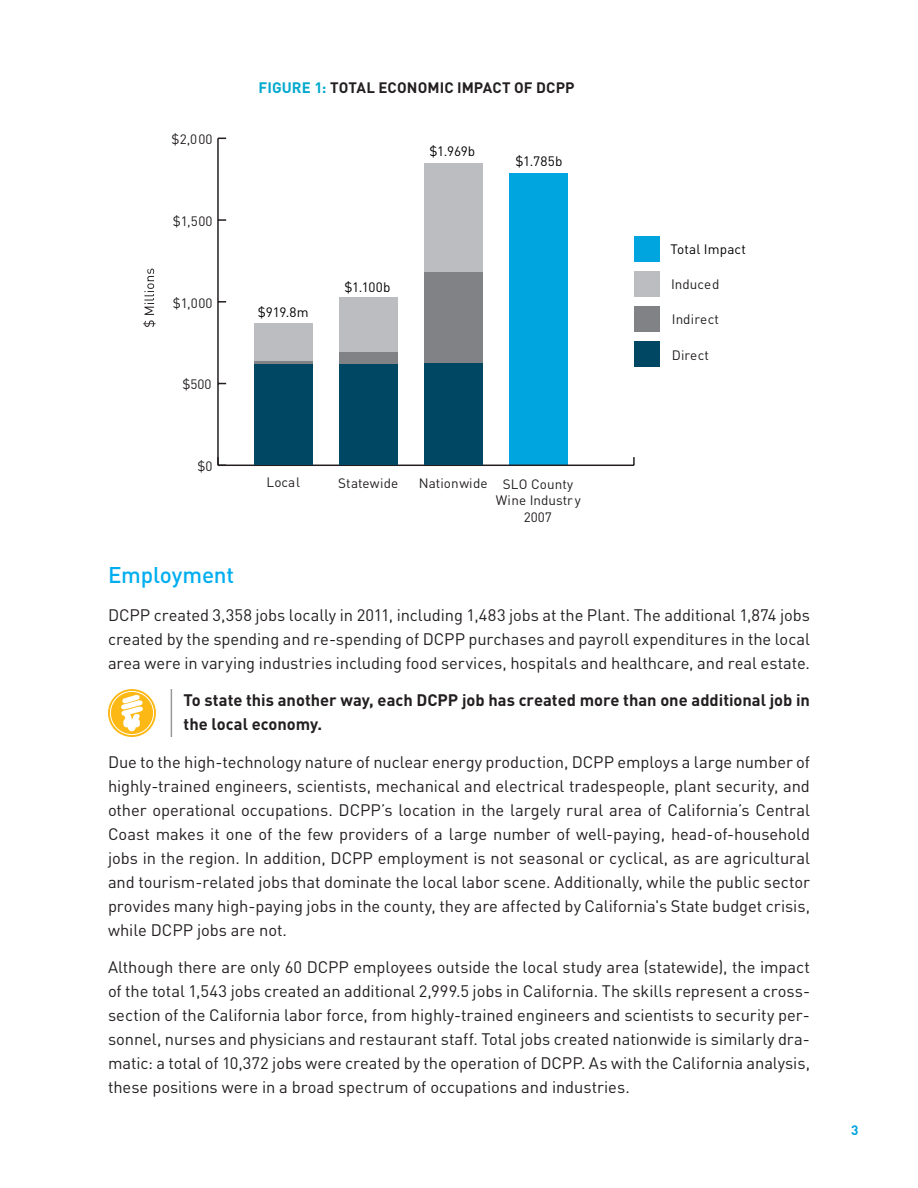
<style>
.page{position:relative;width:918px;height:1188px;background:#fff}
.page>*{position:absolute;margin:0;border:0;box-sizing:border-box;transform-origin:0 0}
.t1{font:500 22.5px "DIN Pro";letter-spacing:-.01em;color:#00aeef}
.t2{font:16.5px/24px "DIN Pro";letter-spacing:-.005em;color:#231f20;text-align:justify}
.t3{font:700 16.5px/24px "DIN Pro";color:#231f20}
.t4{font:700 15px "DIN Pro";letter-spacing:.005em;color:#231f20}
.t5{font:13.5px "DIN Pro";color:#231f20}
.t6{font:13.5px "DIN Pro";letter-spacing:.01em;color:#000}
.t7{font:700 13.5px "DIN Pro";color:#00a4de}
.s1{color:#00a8ce}
</style>
<div class="page">
<hr style="left:217px;top:138px;width:2px;height:327px;background:#231f20">
<svg style="left:219px;top:301px;width:7px;height:2px"></svg>
<svg style="left:219px;top:219px;width:7px;height:2px"></svg>
<div style="left:509px;top:173px;width:59px;height:292px;background:#00a4de"></div>
<div style="left:634px;top:236px;width:25px;height:25px;background:#00a4de"></div>
<div style="left:634px;top:271px;width:25px;height:26px;background:#bcbdc0"></div>
<div style="left:634px;top:307px;width:25px;height:25px;background:#808285"></div>
<div style="left:634px;top:342px;width:25px;height:25px;background:#004764"></div>
<hr style="left:218px;top:465px;width:416px;height:1px;background:#231f20">
<svg style="left:217px;top:457px;width:9px;height:9px"></svg>
<svg style="left:633px;top:457px;width:2px;height:8px"></svg>
<div style="left:424px;top:164px;width:59px;height:108px;background:#bcbdc0"></div>
<div style="left:424px;top:272px;width:59px;height:92px;background:#808285"></div>
<div style="left:424px;top:364px;width:59px;height:101px;background:#004764"></div>
<div style="left:339px;top:364px;width:59px;height:101px;background:#004764"></div>
<div style="left:339px;top:297px;width:59px;height:55px;background:#bcbdc0"></div>
<div style="left:339px;top:352px;width:59px;height:12px;background:#808285"></div>
<div style="left:254px;top:364px;width:59px;height:101px;background:#004764"></div>
<div style="left:254px;top:324px;width:59px;height:37px;background:#bcbdc0"></div>
<hr style="left:254px;top:361px;width:59px;height:3px;background:#808285">
<svg style="left:143px;top:269px;width:13px;height:58px"></svg>
<hr style="left:171px;top:689px;width:1px;height:48px;background:#97999c">
<svg style="left:108px;top:689px;width:48px;height:48px"></svg>
<div style="left:110px;top:691px;width:44px;height:44px;border:1px solid #fff;border-radius:50%"></div>
<svg style="left:120px;top:694px;width:23px;height:37px"></svg>
<p class="t5" style="left:172px;top:130px;width:42px">$2,000</p>
<p class="t5" style="left:173px;top:212px;width:41px">$1,500</p>
<p class="t5" style="left:173px;top:293px;width:41px">$1,000</p>
<p class="t5" style="left:182px;top:375px;width:31px">$500</p>
<p class="t5" style="left:197px;top:457px;width:17px">$0</p>
<p class="t4" style="left:258px;top:77px;width:318px"><span class="s1">FIGURE 1:</span> TOTAL ECONOMIC IMPACT OF DCPP</p>
<p class="t6" style="left:430px;top:142px;width:47px">$1.969b</p>
<p class="t6" style="left:515px;top:152px;width:49px">$1.785b</p>
<p class="t6" style="left:258px;top:303px;width:53px">$919.8m</p>
<p class="t6" style="left:345px;top:278px;width:47px">$1.100b</p>
<p class="t5" style="left:267px;top:473px;width:35px">Local</p>
<p class="t5" style="left:338px;top:474px;width:62px">Statewide</p>
<p class="t5" style="left:419px;top:474px;width:156px">Nationwide SLO County</p>
<p class="t5" style="left:496px;top:491px;width:86px">Wine Industr y</p>
<p class="t5" style="left:524px;top:507px;width:30px">2007</p>
<p class="t6" style="left:671px;top:240px;width:77px">Total Impact</p>
<p class="t5" style="left:671px;top:275px;width:50px">Induced</p>
<p class="t5" style="left:672px;top:310px;width:48px">Indirect</p>
<p class="t5" style="left:672px;top:346px;width:39px">Direct</p>
<h1 class="t1" style="left:108px;top:560px;width:128px">Employment</h1>
<p class="t2" style="left:108px;top:602px;width:704px">DCPP created 3,358 jobs locally in 2011, including 1,483 jobs at the Plant. The additional 1,874 jobs created by the spending and re-spending of DCPP purchases and payroll expenditures in the local area were in varying industries including food services, hospitals and healthcare, and real estate.</p>
<p class="t3" style="left:184px;top:687px;width:628px">To state this another way, each DCPP job has created more than one additional job in the local economy.</p>
<p class="t2" style="left:108px;top:749px;width:704px">Due to the high-technology nature of nuclear energy production, DCPP employs a large number of highly-trained engineers, scientists, mechanical and electrical tradespeople, plant security, and other operational occupations. DCPP’s location in the largely rural area of California’s Central Coast makes it one of the few providers of a large number of well-paying, head-of-household jobs in the region. In addition, DCPP employment is not seasonal or cyclical, as are agricultural and tourism-related jobs that dominate the local labor scene. Additionally, while the public sector provides many high-paying jobs in the county, they are affected by California's State budget crisis, while DCPP jobs are not.</p>
<p class="t2" style="left:108px;top:955px;width:704px">Although there are only 60 DCPP employees outside the local study area (statewide), the impact of the total 1,543 jobs created an additional 2,999.5 jobs in California. The skills represent a cross&shy;section of the California labor force, from highly-trained engineers and scientists to security per&shy;sonnel, nurses and physicians and restaurant staff. Total jobs created nationwide is similarly dra&shy;matic: a total of 10,372 jobs were created by the operation of DCPP. As with the California analysis, these positions were in a broad spectrum of occupations and industries.</p>
<p class="t7" style="left:851px;top:1121px;width:9px">3</p>
</div>
